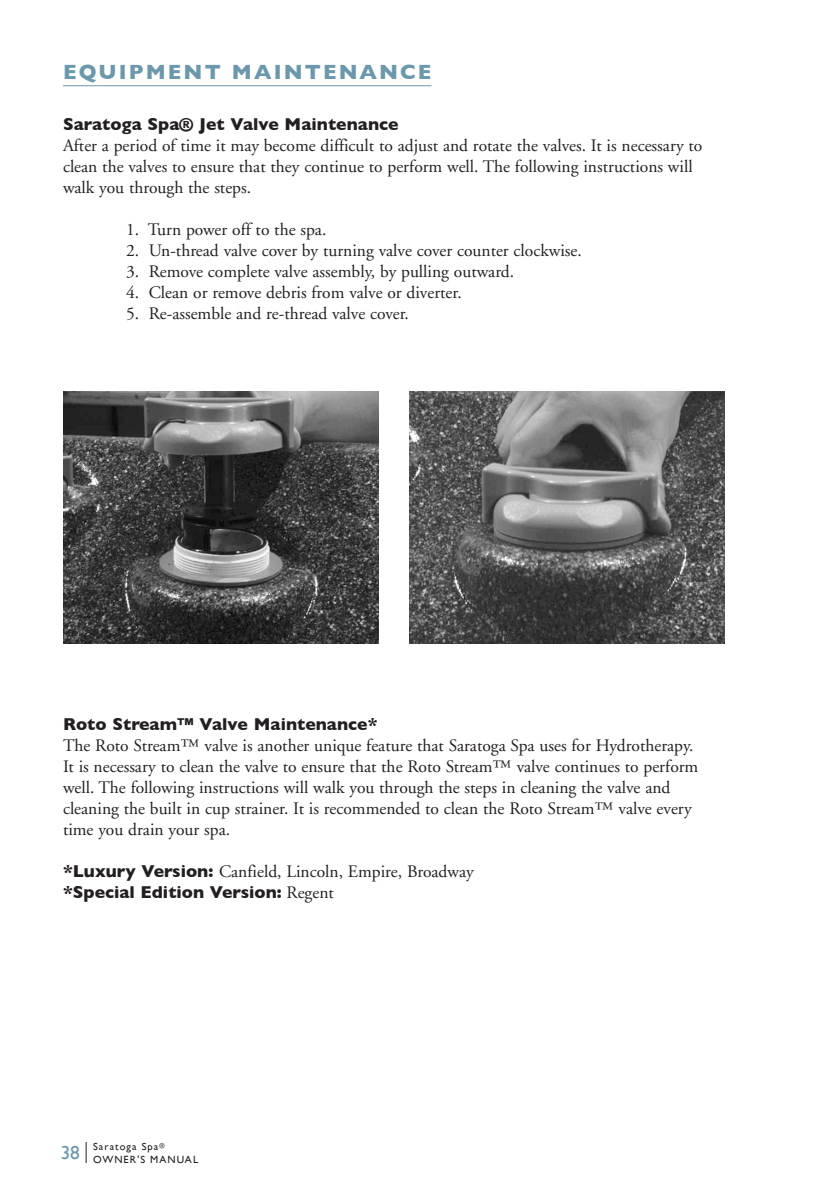
<style>
.page{position:relative;width:819px;height:1197px;background:#fff}
.page>*{position:absolute;margin:0;border:0;box-sizing:border-box;transform-origin:0 0}
.headingNEW{font:700 21px "Gill Sans";letter-spacing:.1em;color:#6c98ac}
.t1{font:19.25px "Gill Sans";color:#6c98ac}
.t2{font:17.5px/21px "Adobe Garamond";color:#231f20}
.t3{font:700 17.5px "Gill Sans";color:#231f20}
.t4{font:10.5px/12.6px "Gill Sans";letter-spacing:.1em;color:#231f20}
.s1{font-family:"Gill Sans";font-weight:700}
.s2{font-family:"Adobe Garamond";font-weight:400}
</style>
<div class="page">
<svg style="left:86px;top:1142px;width:1px;height:21px"></svg>
<hr style="left:63px;top:85px;width:369px;height:1px;background:#6c98ac">
<img style="left:410px;top:391px;width:315px;height:252px">
<img style="left:63px;top:391px;width:315px;height:252px">
<p class="headingNEW" style="left:63px;top:55px;width:370px">EQUIPMENT MAINTENANCE</p>
<p class="t3" style="left:63px;top:110px;width:337px">Saratoga Spa® Jet Valve Maintenance</p>
<p class="t2" style="left:63px;top:135px;width:641px">After a period of time it may become difficult to adjust and rotate the valves. It is necessary to clean the valves to ensure that they continue to perform well. The following instructions will walk you through the steps.</p>
<p class="t2" style="left:126px;top:219px;width:200px">1. Turn power off to the spa.</p>
<p class="t2" style="left:126px;top:240px;width:455px">2. Un-thread valve cover by turning valve cover counter clockwise.</p>
<p class="t2" style="left:126px;top:261px;width:387px">3. Remove complete valve assembly, by pulling outward.</p>
<p class="t2" style="left:126px;top:282px;width:335px">4. Clean or remove debris from valve or diverter.</p>
<p class="t2" style="left:126px;top:303px;width:282px">5. Re-assemble and re-thread valve cover.</p>
<p class="t3" style="left:63px;top:710px;width:316px">Roto Stream™ Valve Maintenance*</p>
<p class="t2" style="left:63px;top:736px;width:637px">The Roto Stream™ valve is another unique feature that Saratoga Spa uses for Hydrotherapy.<br>It is necessary to clean the valve to ensure that the Roto Stream™ valve continues to perform well. The following instructions will walk you through the steps in cleaning the valve and cleaning the built in cup strainer. It is recommended to clean the Roto Stream™ valve every time you drain your spa.</p>
<p class="t2" style="left:63px;top:862px;width:412px"><span class="s1">*Luxury Version:</span> Canfield, Lincoln, Empire, Broadway</p>
<p class="t3" style="left:63px;top:878px;width:272px">*Special Edition Version: <span class="s2">Regent</span></p>
<p class="t1" style="left:61px;top:1141px;width:21px">38</p>
<p class="t4" style="left:93px;top:1140px;width:107px">Saratoga Spa<sup>®<br></sup>OWNER'S MANUAL</p>
</div>
